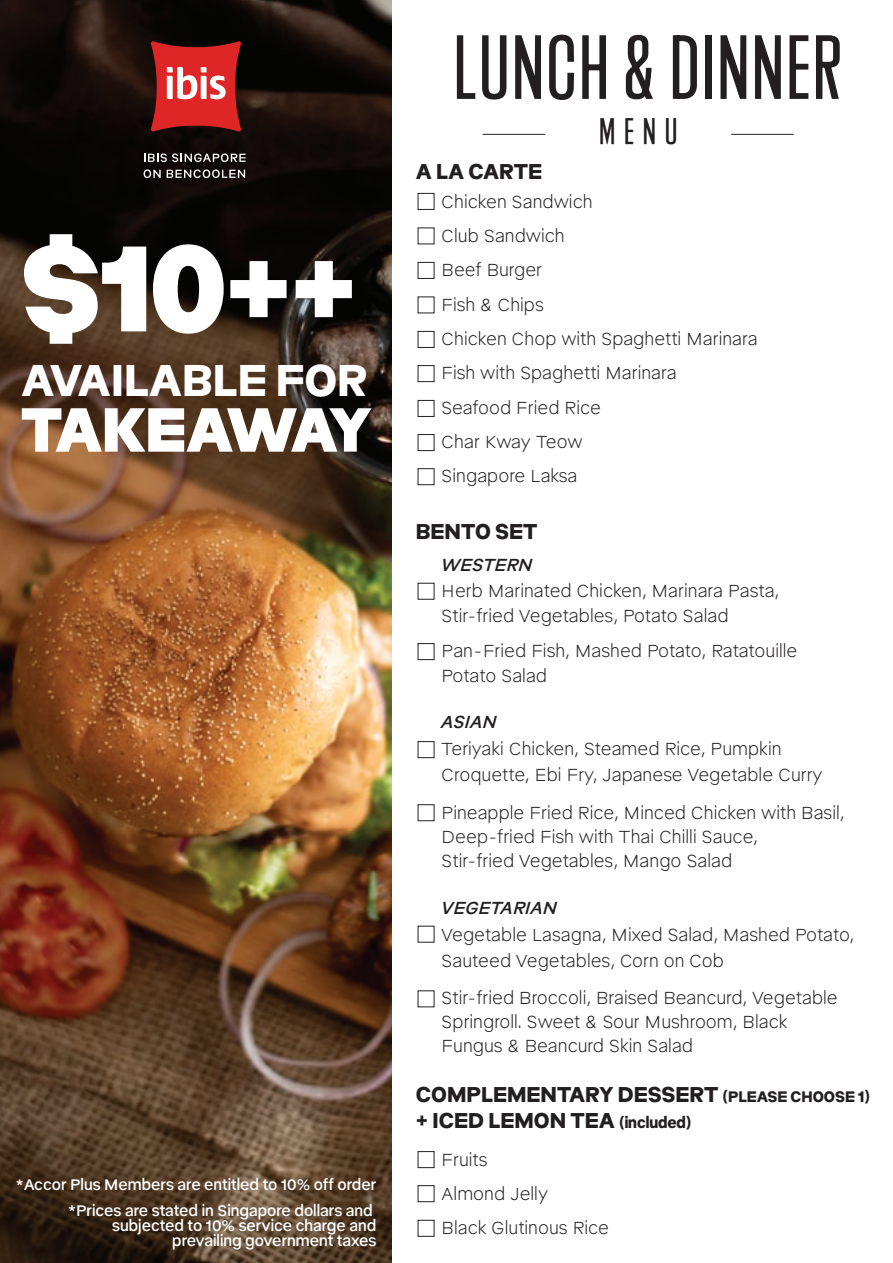
<style>
.page{position:relative;width:893px;height:1263px;background:#fff}
.page>*{position:absolute;margin:0;border:0;box-sizing:border-box;transform-origin:0 0}
.t1{font:900 120px "Vibis Text";color:#fff}
.t2{font:107.85px "Vibis";letter-spacing:.02em;color:#231f20}
.t3{font:900 61.5px "Vibis Text";letter-spacing:-.115em;color:#fff}
.t4{font:44.1px "Vibis";color:#231f20}
.t5{font:700 43.95px "Vibis Text";color:#fff}
.t6{font:700 21.15px/25.3px "Vibis Text";color:#231f20}
.t7{font:300 17.1px/34.3px "Vibis Text";color:#231f20}
.t8{font:italic 17.1px "Vibis Text";color:#231f20}
.t9{font:15px/25.5px "Vibis Text";color:#fff;text-align:right}
.s1{font-size:15px}
</style>
<div class="page">
<hr style="left:483px;top:134px;width:62px;height:1px;background:#231f20">
<hr style="left:731px;top:134px;width:63px;height:1px;background:#231f20">
<div style="left:418px;top:193px;width:16px;height:17px;border:1px solid #231f20"></div>
<div style="left:418px;top:262px;width:16px;height:17px;border:1px solid #231f20"></div>
<div style="left:418px;top:331px;width:16px;height:17px;border:1px solid #231f20"></div>
<div style="left:418px;top:365px;width:16px;height:17px;border:1px solid #231f20"></div>
<div style="left:418px;top:400px;width:16px;height:17px;border:1px solid #231f20"></div>
<div style="left:418px;top:434px;width:16px;height:17px;border:1px solid #231f20"></div>
<div style="left:418px;top:468px;width:16px;height:17px;border:1px solid #231f20"></div>
<div style="left:418px;top:643px;width:16px;height:17px;border:1px solid #231f20"></div>
<div style="left:418px;top:741px;width:16px;height:17px;border:1px solid #231f20"></div>
<div style="left:418px;top:804px;width:16px;height:17px;border:1px solid #231f20"></div>
<div style="left:418px;top:1151px;width:16px;height:17px;border:1px solid #231f20"></div>
<div style="left:418px;top:1185px;width:16px;height:17px;border:1px solid #231f20"></div>
<img style="left:0;top:0;width:392px;height:1263px">
<svg style="left:151px;top:41px;width:90px;height:91px;background:#be3a39"></svg>
<svg style="left:144px;top:153px;width:102px;height:9px"></svg>
<svg style="left:144px;top:169px;width:17px;height:9px"></svg>
<svg style="left:167px;top:169px;width:78px;height:9px"></svg>
<h1 class="t1" style="left:21px;top:199px;width:337px">$10++</h1>
<h3 class="t5" style="left:21px;top:349px;width:348px">AVAILABLE FOR</h3>
<h3 class="t3" style="left:21px;top:384px;width:353px">TAKEAWAY</h3>
<p class="t9" style="left:16px;top:1171px;width:362px">*Accor Plus Members are entitled to 10% off order *Prices are stated in Singapore dollars and</p>
<p class="t9" style="left:112px;top:1217px;width:266px;line-height:15px">subjected to 10% service charge and prevailing government taxes</p>
<h2 class="t2" style="left:453px;top:2px;width:389px">LUNCH &amp; DINNER</h2>
<h3 class="t4" style="left:599px;top:104px;width:80px">MENU</h3>
<p class="t6" style="left:416px;top:158px;width:128px">A LA CARTE</p>
<p class="t7" style="left:441px;top:184px;width:318px">Chicken Sandwich<br>Club Sandwich<br>Beef Burger<br>Fish &amp; Chips<br>Chicken Chop with Spaghetti Marinara<br>Fish with Spaghetti Marinara<br>Seafood Fried Rice<br>Char Kway Teow<br>Singapore Laksa</p>
<p class="t6" style="left:416px;top:518px;width:123px">BENTO SET</p>
<p class="t8" style="left:441px;top:552px;width:93px">WESTERN</p>
<p class="t7" style="left:441px;top:577px;width:339px;line-height:25.5px">Herb Marinated Chicken, Marinara Pasta,<br>Stir-fried Vegetables, Potato Salad</p>
<p class="t7" style="left:441px;top:637px;width:358px;line-height:25.5px">Pan-Fried Fish, Mashed Potato, Ratatouille<br>Potato Salad</p>
<p class="t8" style="left:441px;top:710px;width:57px">ASIAN</p>
<p class="t7" style="left:441px;top:734px;width:383px;line-height:26.2px">Teriyaki Chicken, Steamed Rice, Pumpkin<br>Croquette, Ebi Fry, Japanese Vegetable Curry</p>
<p class="t7" style="left:441px;top:799px;width:405px;line-height:24px">Pineapple Fried Rice, Minced Chicken with Basil,<br>Deep-fried Fish with Thai Chilli Sauce,<br>Stir-fried Vegetables, Mango Salad</p>
<p class="t8" style="left:441px;top:896px;width:117px">VEGETARIAN</p>
<p class="t7" style="left:441px;top:920px;width:414px;line-height:26.2px">Vegetable Lasagna, Mixed Salad, Mashed Potato,<br>Sauteed Vegetables, Corn on Cob</p>
<p class="t7" style="left:441px;top:985px;width:398px;line-height:24px">Stir-fried Broccoli, Braised Beancurd, Vegetable<br>Springroll. Sweet &amp; Sour Mushroom, Black<br>Fungus &amp; Beancurd Skin Salad</p>
<p class="t6" style="left:416px;top:1081px;width:455px">COMPLEMENTARY DESSERT <span class="s1">(PLEASE CHOOSE 1) </span>+ ICED LEMON TEA <span class="s1">(included)</span></p>
<p class="t7" style="left:441px;top:1142px;width:169px">Fruits<br>Almond Jelly<br>Black Glutinous Rice</p>
</div>
